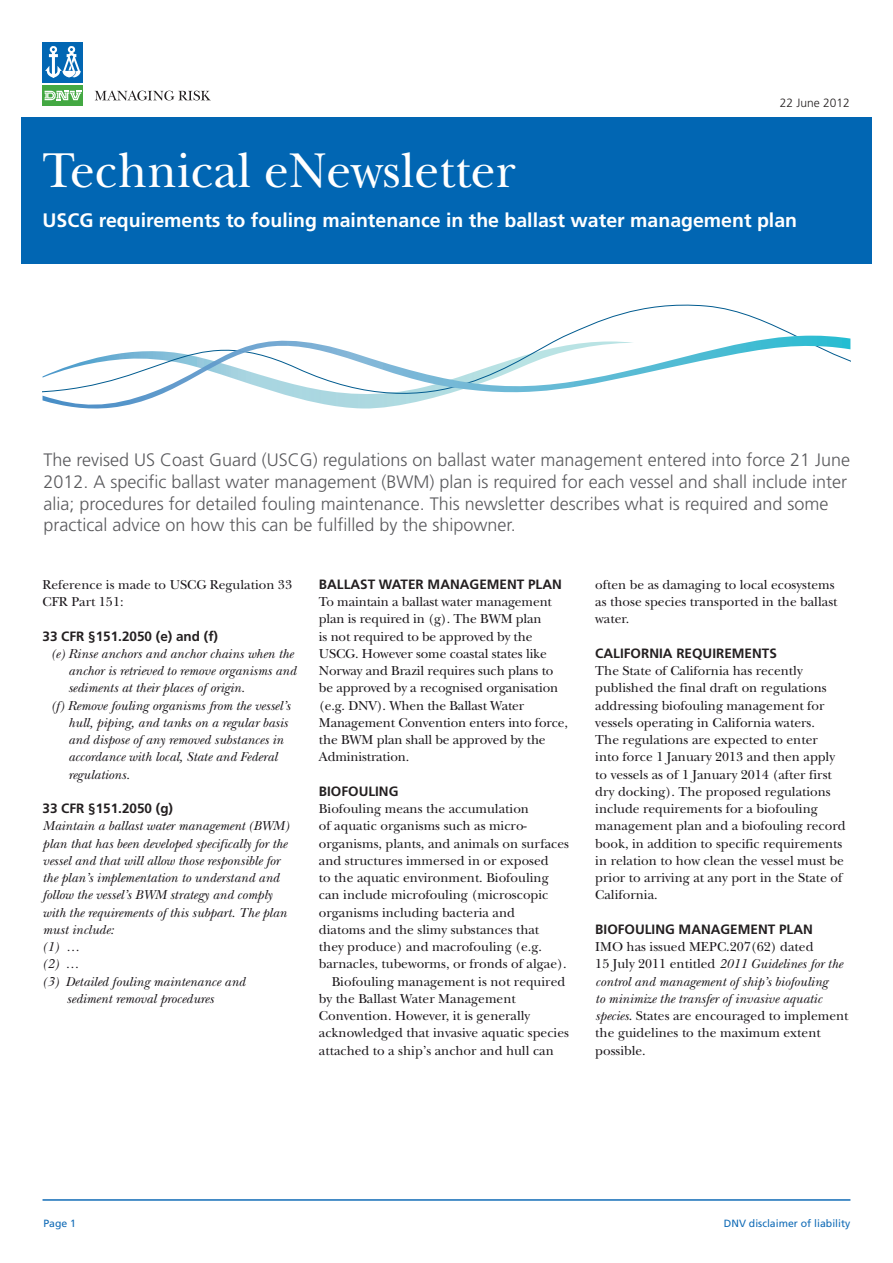
<style>
.page{position:relative;width:893px;height:1263px;background:#fff}
.page>*{position:absolute;margin:0;border:0;box-sizing:border-box;transform-origin:0 0}
.White_heading{font:51px "New Baskerville";color:#fff}
.White_head_2{font:700 19.5px "Frutiger";color:#fff}
.Ingress{font:300 18px/21.6px "Frutiger";color:#5a5a5d}
.Body_ui{font:13.5px/17.2px "New Baskerville";color:#1a161a}
.body_number_abc{font:italic 13.5px/17.2px "New Baskerville";color:#1a161a}
.Body_ui-2{font:italic 13.5px/17.2px "New Baskerville";color:#1a161a}
.Body{font:13.5px/17.2px "New Baskerville";color:#1a161a}
.Mellomtittel{font:700 13.5px "Frutiger";color:#231f20}
.body_number{font:italic 13.5px/17.2px "New Baskerville";color:#1a161a;text-align:center}
.mellomtittel_2{font:700 13.5px "Frutiger";color:#231f20}
.Month{font:300 12px "Frutiger";color:#231f20}
.body-NB-9pt_ui{font:10.5px "Frutiger";color:#126cb7}
.s1{font-style:italic}
</style>
<div class="page">
<div style="left:21px;top:117px;width:851px;height:146px;background:#0166b3"></div>
<svg style="left:95px;top:91px;width:115px;height:9px"></svg>
<svg style="left:43px;top:86px;width:40px;height:20px"></svg>
<div style="left:43px;top:43px;width:40px;height:40px;background:#0166b3"></div>
<svg style="left:45px;top:91px;width:36px;height:9px"></svg>
<svg style="left:45px;top:46px;width:36px;height:32px"></svg>
<hr style="left:43px;top:1199px;width:807px;height:2px;background:#126cb7">
<svg style="left:43px;top:317px;width:807px;height:92px"></svg>
<p class="Month" style="left:780px;top:96px;width:72px">22 June 2012</p>
<p class="White_heading" style="left:43px;top:140px;width:474px">Technical eNewsletter</p>
<p class="White_head_2" style="left:43px;top:208px;width:756px">USCG requirements to fouling maintenance in the ballast water management plan</p>
<p class="Ingress" style="left:43px;top:450px;width:808px">The revised US Coast Guard (USCG) regulations on ballast water management entered into force 21 June 2012. A specific ballast water management (BWM) plan is required for each vessel and shall include inter alia; procedures for detailed fouling maintenance. This newsletter describes what is required and some practical advice on how this can be fulfilled by the shipowner.</p>
<p class="Body_ui" style="left:43px;top:576px;width:251px">Reference is made to USCG Regulation 33<br>CFR Part 151:</p>
<p class="mellomtittel_2" style="left:43px;top:628px;width:177px">33 CFR §151.2050 (e) and (f)</p>
<p class="body_number_abc" style="left:68px;top:645px;width:230px;text-indent:-17px">(e) Rinse anchors and anchor chains when the anchor is retrieved to remove organisms and sediments at their places of origin.</p>
<p class="body_number_abc" style="left:68px;top:697px;width:224px;text-indent:-17px">(f) Remove fouling organisms from the vessel’s hull, piping, and tanks on a regular basis and dispose of any removed substances in accordance with local, State and Federal regulations.</p>
<p class="mellomtittel_2" style="left:43px;top:800px;width:132px">33 CFR §151.2050 (g)</p>
<p class="Body_ui-2" style="left:43px;top:817px;width:248px">Maintain a ballast water management (BWM) plan that has been developed specifically for the vessel and that will allow those responsible for the plan’s implementation to understand and follow the vessel’s BWM strategy and comply with the requirements of this subpart. The plan must include:</p>
<p class="body_number" style="left:43px;top:938px;width:39px">(1) …</p>
<p class="body_number" style="left:43px;top:955px;width:38px">(2) …</p>
<p class="body_number" style="left:43px;top:973px;width:204px">(3) Detailed fouling maintenance and sediment removal procedures</p>
<p class="Mellomtittel" style="left:319px;top:576px;width:244px">BALLAST WATER MANAGEMENT PLAN</p>
<p class="Body_ui" style="left:319px;top:593px;width:251px">To maintain a ballast water management plan is required in (g). The BWM plan<br>is not required to be approved by the USCG. However some coastal states like Norway and Brazil requires such plans to be approved by a recognised organisation (e.g. DNV). When the Ballast Water Management Convention enters into force, the BWM plan shall be approved by the Administration.</p>
<p class="Mellomtittel" style="left:319px;top:783px;width:81px">BIOFOULING</p>
<p class="Body_ui" style="left:319px;top:800px;width:252px">Biofouling means the accumulation<br>of aquatic organisms such as micro&shy;organisms, plants, and animals on surfaces and structures immersed in or exposed<br>to the aquatic environment. Biofouling can include microfouling (microscopic organisms including bacteria and<br>diatoms and the slimy substances that<br>they produce) and macrofouling (e.g. barnacles, tubeworms, or fronds of algae).</p>
<p class="Body" style="left:319px;top:973px;width:252px;text-indent:13px">Biofouling management is not required by the Ballast Water Management Convention. However, it is generally acknowledged that invasive aquatic species attached to a ship’s anchor and hull can</p>
<p class="Body" style="left:595px;top:576px;width:244px">often be as damaging to local ecosystems as those species transported in the ballast water.</p>
<p class="Mellomtittel" style="left:595px;top:645px;width:183px">CALIFORNIA REQUIREMENTS</p>
<p class="Body_ui" style="left:595px;top:662px;width:252px">The State of California has recently published the final draft on regulations addressing biofouling management for vessels operating in California waters.<br>The regulations are expected to enter<br>into force 1 January 2013 and then apply to vessels as of 1 January 2014 (after first dry docking). The proposed regulations include requirements for a biofouling management plan and a biofouling record book, in addition to specific requirements in relation to how clean the vessel must be prior to arriving at any port in the State of California.</p>
<p class="Mellomtittel" style="left:595px;top:921px;width:219px">BIOFOULING MANAGEMENT PLAN</p>
<p class="Body_ui" style="left:595px;top:938px;width:255px">IMO has issued MEPC.207(62) dated<br>15 July 2011 entitled <span class="s1">2011 Guidelines for the control and management of ship’s biofouling<br>to minimize the transfer of invasive aquatic species</span>. States are encouraged to implement the guidelines to the maximum extent possible.</p>
<p class="body-NB-9pt_ui" style="left:43px;top:1217px;width:34px">Page 1</p>
<p class="body-NB-9pt_ui" style="left:724px;top:1217px;width:128px">DNV disclaimer of liability</p>
</div>
